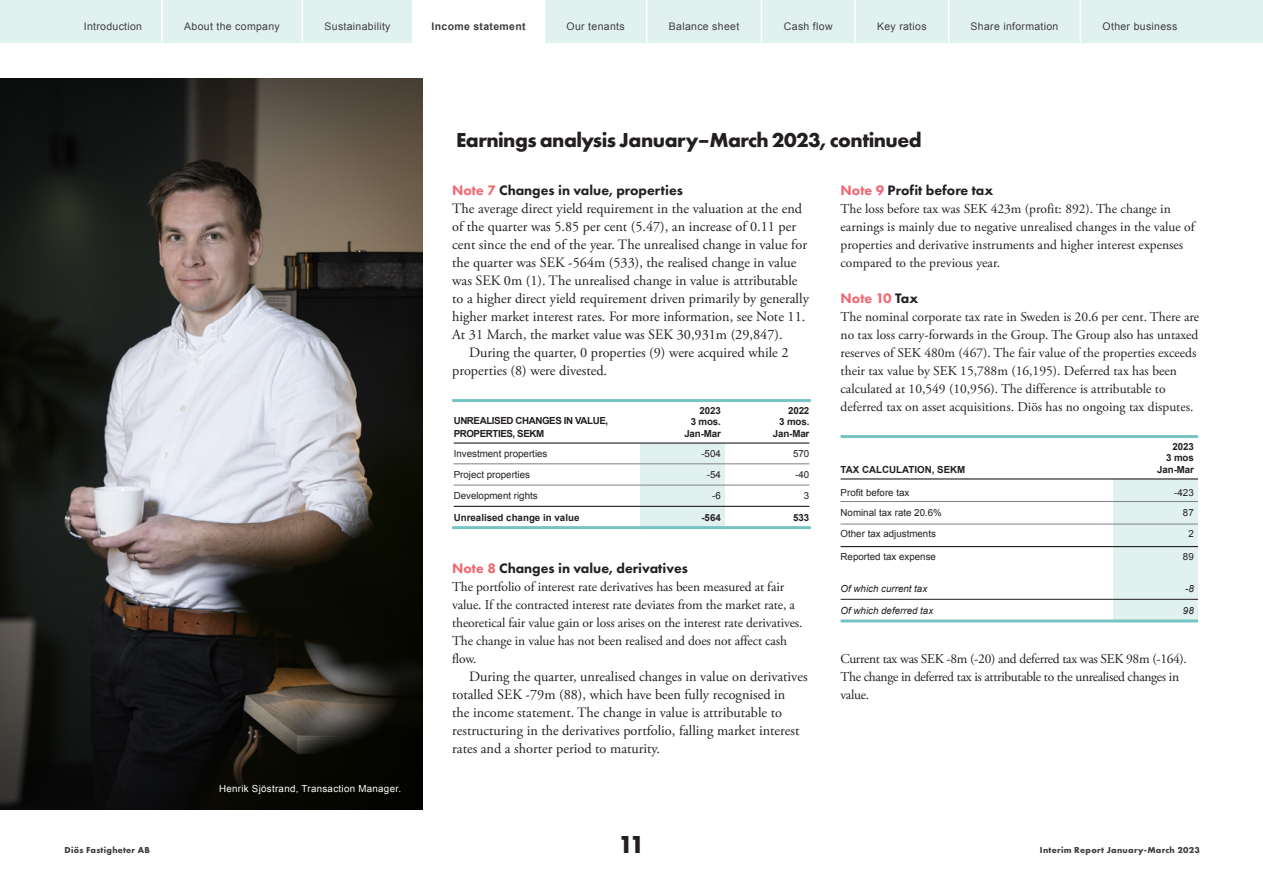
<style>
.page{position:relative;width:1263px;height:893px;background:#fff}
.page>*{position:absolute;margin:0;border:0;box-sizing:border-box;transform-origin:0 0}
.t1{font:700 25.5px "Futura PT";color:#231f20}
.t2{font:700 21px "Futura PT";letter-spacing:-.025em;color:#231f20}
.t3{font:14.25px/18px "Adobe Garamond Pro";color:#231f20}
.t4{font:800 14.25px "Futura PT";color:#231f20}
.t5{font:800 14.25px "Futura PT";color:#f16771}
.t6{font:13.5px/18px "Adobe Garamond Pro";color:#231f20}
.t7{font:13.5px/18px "Adobe Garamond Pro";letter-spacing:-.025em;color:#231f20}
.t8{font:10.5px "Arial";letter-spacing:.03em;color:#3e3e3f}
.t9{font:700 10.5px "Arial";letter-spacing:.03em;color:#3e3e3f}
.t10{font:9.75px "Arial";color:#231f20}
.t11{font:700 9.75px/11.7px "Arial";letter-spacing:-.015em;color:#231f20;text-align:right}
.t12{font:700 9.75px/13.5px "Arial";letter-spacing:-.04em;color:#231f20}
.t13{font:italic 9.75px "Arial";color:#231f20}
.t14{font:9.75px "Arial";letter-spacing:.03em;color:#fff}
.t15{font:700 9px "Futura PT";letter-spacing:.03em;color:#3e3e3f}
.s1{color:#f16771}
.s2{color:#231f20}
</style>
<div class="page">
<div style="left:0;top:0;width:1263px;height:43px;background:#e1f1f0"></div>
<hr style="left:161px;top:0;width:2px;height:43px;background:#fff">
<hr style="left:301px;top:0;width:2px;height:43px;background:#fff">
<hr style="left:412px;top:0;width:1px;height:43px;background:#fff">
<hr style="left:544px;top:0;width:1px;height:43px;background:#fff">
<hr style="left:646px;top:0;width:1px;height:43px;background:#fff">
<hr style="left:761px;top:0;width:1px;height:43px;background:#fff">
<hr style="left:854px;top:0;width:2px;height:43px;background:#fff">
<hr style="left:948px;top:0;width:1px;height:43px;background:#fff">
<hr style="left:1080px;top:0;width:1px;height:43px;background:#fff">
<div style="left:413px;top:0;width:131px;height:45px;background:#fff"></div>
<img style="left:0;top:78px;width:422px;height:731px">
<div style="left:640px;top:444px;width:85px;height:82px;background:#e1f1f0"></div>
<hr style="left:452px;top:399px;width:188px;height:3px;background:#75c4c3">
<hr style="left:640px;top:399px;width:85px;height:3px;background:#75c4c3">
<hr style="left:725px;top:399px;width:86px;height:3px;background:#75c4c3">
<hr style="left:454px;top:442px;width:186px;height:2px;background:#231f20">
<hr style="left:640px;top:442px;width:85px;height:2px;background:#231f20">
<hr style="left:725px;top:442px;width:84px;height:2px;background:#231f20">
<hr style="left:454px;top:506px;width:186px;height:1px;background:#231f20">
<hr style="left:640px;top:506px;width:85px;height:1px;background:#231f20">
<hr style="left:725px;top:506px;width:84px;height:1px;background:#231f20">
<hr style="left:454px;top:464px;width:186px;height:1px;background:#808285">
<hr style="left:640px;top:464px;width:85px;height:1px;background:#808285">
<hr style="left:725px;top:464px;width:84px;height:1px;background:#808285">
<hr style="left:454px;top:485px;width:186px;height:1px;background:#808285">
<hr style="left:640px;top:485px;width:85px;height:1px;background:#808285">
<hr style="left:725px;top:485px;width:84px;height:1px;background:#808285">
<hr style="left:452px;top:526px;width:188px;height:3px;background:#75c4c3">
<hr style="left:640px;top:526px;width:85px;height:3px;background:#75c4c3">
<hr style="left:725px;top:526px;width:86px;height:3px;background:#75c4c3">
<div style="left:1113px;top:479px;width:85px;height:140px;background:#e1f1f0"></div>
<hr style="left:840px;top:619px;width:273px;height:3px;background:#75c4c3">
<hr style="left:1113px;top:619px;width:85px;height:3px;background:#75c4c3">
<hr style="left:840px;top:478px;width:273px;height:1px;background:#231f20">
<hr style="left:1113px;top:478px;width:85px;height:1px;background:#231f20">
<hr style="left:840px;top:435px;width:273px;height:3px;background:#75c4c3">
<hr style="left:1113px;top:435px;width:85px;height:3px;background:#75c4c3">
<hr style="left:840px;top:599px;width:273px;height:1px;background:#231f20">
<hr style="left:1113px;top:599px;width:85px;height:1px;background:#231f20">
<hr style="left:840px;top:501px;width:273px;height:1px;background:#808285">
<hr style="left:1113px;top:501px;width:85px;height:1px;background:#808285">
<hr style="left:840px;top:524px;width:273px;height:1px;background:#808285">
<hr style="left:1113px;top:524px;width:85px;height:1px;background:#808285">
<hr style="left:840px;top:546px;width:273px;height:1px;background:#231f20">
<hr style="left:1113px;top:546px;width:85px;height:1px;background:#231f20">
<p class="t9" style="left:432px;top:19px;width:95px">Income statement</p>
<p class="t8" style="left:84px;top:19px;width:60px">Introduction</p>
<p class="t8" style="left:184px;top:19px;width:97px">About the company</p>
<p class="t8" style="left:324px;top:19px;width:67px">Sustainability</p>
<p class="t8" style="left:435px;top:19px;width:22px">Inco</p>
<p class="t8" style="left:508px;top:19px;width:17px">ent</p>
<p class="t8" style="left:567px;top:19px;width:60px">Our tenants</p>
<p class="t8" style="left:669px;top:19px;width:72px">Balance sheet</p>
<p class="t8" style="left:784px;top:19px;width:50px">Cash flow</p>
<p class="t8" style="left:877px;top:19px;width:51px">Key ratios</p>
<p class="t8" style="left:970px;top:19px;width:89px">Share information</p>
<p class="t8" style="left:1102px;top:19px;width:76px">Other business</p>
<h2 class="t2" style="left:456px;top:126px;width:467px">Earnings analysis January–March 2023, continued</h2>
<p class="t14" style="left:219px;top:782px;width:184px">Henrik Sjöstrand, Transaction Manager.</p>
<p class="t4" style="left:452px;top:181px;width:232px"><span class="s1">Note 7</span> Changes in value, properties</p>
<p class="t3" style="left:452px;top:200px;width:358px">The average direct yield requirement in the valuation at the end of the quarter was 5.85 per cent (5.47), an increase of 0.11 per cent since the end of the year. The unrealised change in value for the quarter was SEK -564m (533), the realised change in value was SEK 0m (1). The unrealised change in value is attributable to a higher direct yield requirement driven primarily by generally higher market interest rates. For more information, see Note 11.<br>At 31 March, the market value was SEK 30,931m (29,847).</p>
<p class="t3" style="left:452px;top:344px;width:338px;text-indent:17px">During the quarter, 0 properties (9) were acquired while 2 properties (8) were divested.</p>
<p class="t12" style="left:454px;top:414px;width:156px">UNREALISED CHANGES IN VALUE,<br>PROPERTIES, SEKM</p>
<p class="t11" style="left:684px;top:405px;width:38px">2023<br>3 mos.<br>Jan-Mar</p>
<p class="t11" style="left:773px;top:405px;width:38px">2022<br>3 mos.<br>Jan-Mar</p>
<p class="t10" style="left:454px;top:447px;width:95px">Investment properties</p>
<p class="t10" style="left:701px;top:447px;width:21px">-504</p>
<p class="t10" style="left:793px;top:447px;width:18px">570</p>
<p class="t10" style="left:454px;top:468px;width:78px">Project properties</p>
<p class="t10" style="left:707px;top:468px;width:16px">-54</p>
<p class="t10" style="left:795px;top:468px;width:16px">-40</p>
<p class="t10" style="left:454px;top:489px;width:85px">Development rights</p>
<p class="t10" style="left:712px;top:489px;width:10px">-6</p>
<p class="t10" style="left:804px;top:489px;width:7px">3</p>
<p class="t11" style="left:454px;top:512px;width:127px">Unrealised change in value</p>
<p class="t11" style="left:701px;top:512px;width:21px">-564</p>
<p class="t11" style="left:793px;top:512px;width:18px">533</p>
<p class="t4" style="left:452px;top:559px;width:237px"><span class="s1">Note 8</span> Changes in value, derivatives</p>
<p class="t6" style="left:452px;top:578px;width:352px">The portfolio of interest rate derivatives has been measured at fair value. If the contracted interest rate deviates from the market rate, a theoretical fair value gain or loss arises on the interest rate derivatives.<br>The change in value has not been realised and does not affect cash flow.</p>
<p class="t3" style="left:452px;top:668px;width:357px;text-indent:17px">During the quarter, unrealised changes in value on derivatives totalled SEK -79m (88), which have been fully recognised in<br>the income statement. The change in value is attributable to restructuring in the derivatives portfolio, falling market interest rates and a shorter period to maturity.</p>
<p class="t4" style="left:840px;top:181px;width:154px"><span class="s1">Note 9</span> Profit before tax</p>
<p class="t6" style="left:840px;top:200px;width:356px">The loss before tax was SEK 423m (profit: 892). The change in earnings is mainly due to negative unrealised changes in the value of properties and derivative instruments and higher interest expenses compared to the previous year.</p>
<p class="t5" style="left:840px;top:289px;width:79px">Note 10 <span class="s2">Tax</span></p>
<p class="t6" style="left:840px;top:308px;width:360px">The nominal corporate tax rate in Sweden is 20.6 per cent. There are no tax loss carry-forwards in the Group. The Group also has untaxed reserves of SEK 480m (467). The fair value of the properties exceeds their tax value by SEK 15,788m (16,195). Deferred tax has been calculated at 10,549 (10,956). The difference is attributable to deferred tax on asset acquisitions. Diös has no ongoing tax disputes.</p>
<p class="t11" style="left:840px;top:464px;width:126px">TAX CALCULATION, SEKM</p>
<p class="t11" style="left:1157px;top:441px;width:38px">2023<br>3 mos<br>Jan-Mar</p>
<p class="t10" style="left:840px;top:486px;width:70px">Profit before tax</p>
<p class="t10" style="left:1174px;top:486px;width:21px">-423</p>
<p class="t10" style="left:840px;top:506px;width:103px">Nominal tax rate 20.6%</p>
<p class="t10" style="left:1183px;top:506px;width:12px">87</p>
<p class="t10" style="left:840px;top:527px;width:97px">Other tax adjustments</p>
<p class="t10" style="left:1188px;top:527px;width:7px">2</p>
<p class="t10" style="left:840px;top:550px;width:97px">Reported tax expense</p>
<p class="t10" style="left:1183px;top:550px;width:12px">89</p>
<p class="t13" style="left:840px;top:582px;width:88px">Of which current tax</p>
<p class="t13" style="left:1185px;top:582px;width:10px">-8</p>
<p class="t13" style="left:840px;top:604px;width:94px">Of which deferred tax</p>
<p class="t13" style="left:1183px;top:604px;width:12px">98</p>
<p class="t7" style="left:840px;top:650px;width:348px">Current tax was SEK -8m (-20) and deferred tax was SEK 98m (-164).<br>The change in deferred tax is attributable to the unrealised changes in value.</p>
<p class="t15" style="left:64px;top:844px;width:87px">Diös Fastigheter AB</p>
<h1 class="t1" style="left:618px;top:828px;width:28px">11</h1>
<p class="t15" style="left:1040px;top:844px;width:161px">Interim Report January-March 2023</p>
</div>
